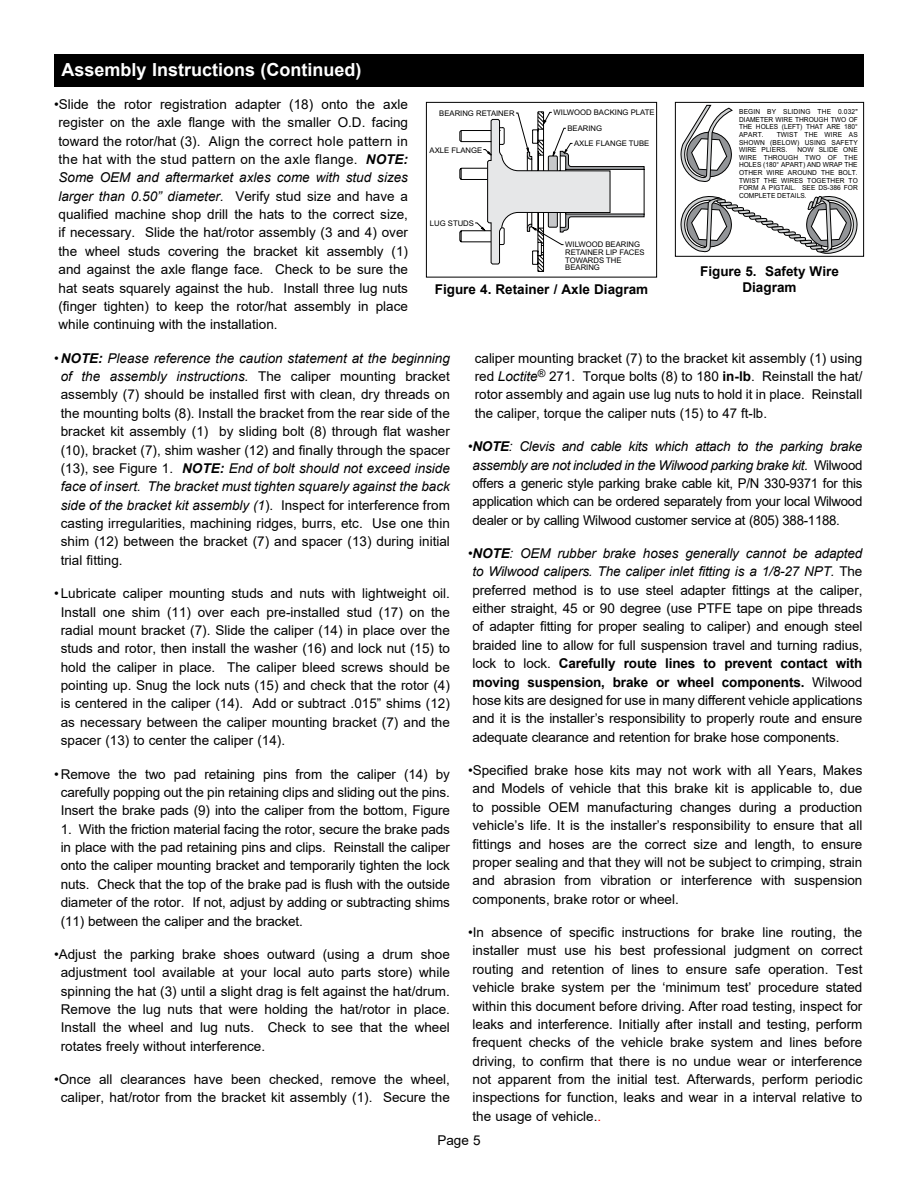
<style>
.page{position:relative;width:918px;height:1188px;background:#fff}
.page>*{position:absolute;margin:0;border:0;box-sizing:border-box;transform-origin:0 0}
.t1{font:700 18px "Arial";color:#fff}
.t2{font:13.5px/18.3px "Arial";color:#000;text-align:justify}
.t3{font:700 13.5px "Arial";color:#000}
.t4{font:7.65px/7.6px "Arial";color:#000}
.t5{font:6.9px/7.6px "Arial";color:#000;text-align:justify;scale:.95 1}
.s1{font-weight:700;font-style:italic}
.s2{font-style:italic}
.s3{font-weight:700}
.s4{color:#f00}
</style>
<div class="page">
<div style="left:54px;top:54px;width:810px;height:32px;background:#000"></div>
<svg style="left:459px;top:111px;width:186px;height:161px"></svg>
<div style="left:426px;top:102px;width:231px;height:175px;border:1px solid #000"></div>
<svg style="left:681px;top:105px;width:177px;height:149px"></svg>
<div style="left:675px;top:102px;width:189px;height:155px;border:1px solid #000"></div>
<h1 class="t1" style="left:62px;top:57px;width:302px">Assembly Instructions (Continued)</h1>
<p class="t2" style="left:58px;top:95px;width:351px;text-indent:-4px">•Slide the rotor registration adapter (18) onto the axle register on the axle flange with the smaller O.D. facing toward the rotor/hat (3). Align the correct hole pattern in the hat with the stud pattern on the axle flange. <span class="s1">NOTE:<br></span><span class="s2">Some OEM and aftermarket axles come with stud sizes larger than 0.50” diameter.</span> Verify stud size and have a qualified machine shop drill the hats to the correct size, if necessary. Slide the hat/rotor assembly (3 and 4) over the wheel studs covering the bracket kit assembly (1) and against the axle flange face. Check to be sure the hat seats squarely against the hub. Install three lug nuts (finger tighten) to keep the rotor/hat assembly in place while continuing with the installation.</p>
<p class="t2" style="left:61px;top:349px;width:391px;text-indent:-7px">• <span class="s1">NOTE:</span> <span class="s2">Please reference the caution statement at the beginning of the assembly instructions.</span> The caliper mounting bracket assembly (7) should be installed first with clean, dry threads on the mounting bolts (8). Install the bracket from the rear side of the bracket kit assembly (1) by sliding bolt (8) through flat washer (10), bracket (7), shim washer (12) and finally through the spacer (13), see Figure 1. <span class="s1">NOTE:</span> <span class="s2">End of bolt should not exceed inside face of insert. The bracket must tighten squarely against the back side of the bracket kit assembly (1</span>). Inspect for interference from casting irregularities, machining ridges, burrs, etc. Use one thin shim (12) between the bracket (7) and spacer (13) during initial trial fitting.</p>
<p class="t2" style="left:61px;top:584px;width:391px;text-indent:-7px">• Lubricate caliper mounting studs and nuts with lightweight oil.<br>Install one shim (11) over each pre-installed stud (17) on the radial mount bracket (7). Slide the caliper (14) in place over the studs and rotor, then install the washer (16) and lock nut (15) to hold the caliper in place. The caliper bleed screws should be pointing up. Snug the lock nuts (15) and check that the rotor (4) is centered in the caliper (14). Add or subtract .015” shims (12) as necessary between the caliper mounting bracket (7) and the spacer (13) to center the caliper (14).</p>
<p class="t2" style="left:54px;top:765px;width:397px;text-align:center">• Remove the two pad retaining pins from the caliper (14) by carefully popping out the pin retaining clips and sliding out the pins.<br>Insert the brake pads (9) into the caliper from the bottom, Figure</p>
<p class="t2" style="left:61px;top:820px;width:391px">1. With the friction material facing the rotor, secure the brake pads in place with the pad retaining pins and clips. Reinstall the caliper onto the caliper mounting bracket and temporarily tighten the lock nuts. Check that the top of the brake pad is flush with the outside diameter of the rotor. If not, adjust by adding or subtracting shims (11) between the caliper and the bracket.</p>
<p class="t2" style="left:61px;top:945px;width:391px;text-indent:-7px">•Adjust the parking brake shoes outward (using a drum shoe adjustment tool available at your local auto parts store) while spinning the hat (3) until a slight drag is felt against the hat/drum.<br>Remove the lug nuts that were holding the hat/rotor in place.<br>Install the wheel and lug nuts. Check to see that the wheel rotates freely without interference.</p>
<p class="t2" style="left:54px;top:1070px;width:397px;text-align:center">•Once all clearances have been checked, remove the wheel, caliper, hat/rotor from the bracket kit assembly (1). Secure the</p>
<p class="t5" style="left:739px;top:109px;width:127px">BEGIN BY SLIDING THE 0.032" DIAMETER WIRE THROUGH TWO OF THE HOLES (LEFT) THAT ARE 180° APART.</p>
<p class="t4" style="left:439px;top:109px;width:77px">BEARING RETAINER</p>
<p class="t4" style="left:567px;top:105px;width:89px;line-height:15.8px;text-indent:-14px">WILWOOD BACKING PLATE<br>BEARING</p>
<p class="t4" style="left:430px;top:146px;width:54px">AXLE FLANGE</p>
<p class="t5" style="left:739px;top:131px;width:126px;text-indent:38px">TWIST THE WIRE AS SHOWN (BELOW) USING SAFETY WIRE PLIERS.</p>
<p class="t4" style="left:574px;top:140px;width:77px">AXLE FLANGE TUBE</p>
<p class="t5" style="left:739px;top:147px;width:127px;text-indent:58px">NOW SLIDE ONE WIRE THROUGH TWO OF THE HOLES (180° APART) AND WRAP THE OTHER WIRE AROUND THE BOLT.<br>TWIST THE WIRES TOGETHER TO FORM A PIGTAIL. SEE DS-386 FOR COMPLETE DETAILS.</p>
<p class="t4" style="left:430px;top:219px;width:46px">LUG STUDS</p>
<p class="t4" style="left:565px;top:241px;width:81px">WILWOOD BEARING<br>RETAINER LIP FACES<br>TOWARDS THE<br>BEARING</p>
<p class="t3" style="left:700px;top:261px;width:140px">Figure 5. Safety Wire</p>
<p class="t3" style="left:435px;top:280px;width:215px">Figure 4. Retainer / Axle Diagram</p>
<p class="t3" style="left:742px;top:277px;width:56px">Diagram</p>
<p class="t2" style="left:475px;top:349px;width:389px">caliper mounting bracket (7) to the bracket kit assembly (1) using red <span class="s2">Loctite</span><sup>®</sup> 271. Torque bolts (8) to 180 <span class="s3">in-lb</span>. Reinstall the hat/ rotor assembly and again use lug nuts to hold it in place. Reinstall the caliper, torque the caliper nuts (15) to 47 ft-lb.</p>
<p class="t2" style="left:472px;top:437px;width:391px;text-indent:-4px">•<span class="s1">NOTE</span><span class="s2">: Clevis and cable kits which attach to the parking brake assembly are not included in the Wilwood parking brake kit.</span> Wilwood offers a generic style parking brake cable kit, P/N 330-9371 for this application which can be ordered separately from your local Wilwood dealer or by calling Wilwood customer service at (805) 388-1188.</p>
<p class="t2" style="left:472px;top:544px;width:392px;text-indent:-4px">•<span class="s1">NOTE</span><span class="s2">: OEM rubber brake hoses generally cannot be adapted to Wilwood calipers. The caliper inlet fitting is a 1/8-27 NPT.</span> The preferred method is to use steel adapter fittings at the caliper, either straight, 45 or 90 degree (use PTFE tape on pipe threads of adapter fitting for proper sealing to caliper) and enough steel braided line to allow for full suspension travel and turning radius, lock to lock. <span class="s3">Carefully route lines to prevent contact with moving suspension, brake or wheel components.</span> Wilwood hose kits are designed for use in many different vehicle applications and it is the installer’s responsibility to properly route and ensure adequate clearance and retention for brake hose components.</p>
<p class="t2" style="left:472px;top:761px;width:391px;text-indent:-4px">•Specified brake hose kits may not work with all Years, Makes and Models of vehicle that this brake kit is applicable to, due to possible OEM manufacturing changes during a production vehicle’s life. It is the installer’s responsibility to ensure that all fittings and hoses are the correct size and length, to ensure proper sealing and that they will not be subject to crimping, strain and abrasion from vibration or interference with suspension components, brake rotor or wheel.</p>
<p class="t2" style="left:472px;top:923px;width:392px;text-indent:-4px">•In absence of specific instructions for brake line routing, the installer must use his best professional judgment on correct routing and retention of lines to ensure safe operation. Test vehicle brake system per the ‘minimum test’ procedure stated within this document before driving. After road testing, inspect for leaks and interference. Initially after install and testing, perform frequent checks of the vehicle brake system and lines before driving, to confirm that there is no undue wear or interference not apparent from the initial test. Afterwards, perform periodic inspections for function, leaks and wear in a interval relative to the usage of vehicle.<span class="s4">.</span></p>
<p class="t2" style="left:437px;top:1131px;width:45px">Page 5</p>
</div>
